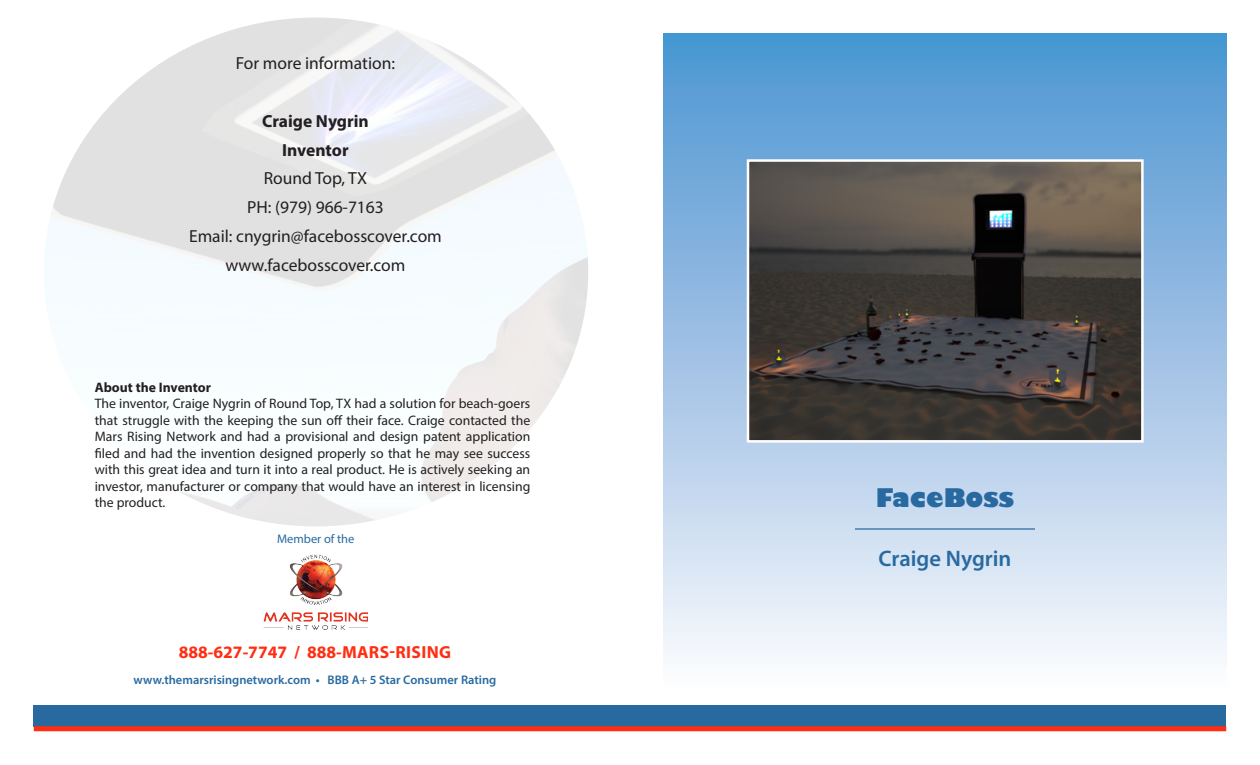
<style>
.page{position:relative;width:1260px;height:765px;background:#fff}
.page>*{position:absolute;margin:0;border:0;box-sizing:border-box;transform-origin:0 0}
.t1{font:800 25px "Gill Sans";color:#286aa0}
.t2{font:600 22.5px "Myriad Pro";color:#286aa0}
.t3{font:17.5px "Myriad Pro";color:#231f20}
.t4{font:700 17.5px "Myriad Pro";color:#ff2e12}
.t5{font:700 17.5px "Myriad Pro";color:#231f20}
.t6{font:13.75px/16.5px "Myriad Pro";color:#231f20;text-align:justify}
.t7{font:700 13.75px "Myriad Pro";color:#231f20}
.t8{font:600 12.5px "Myriad Pro";color:#286aa0}
.t9{font:12.5px "Myriad Pro";color:#286aa0}
</style>
<div class="page">
<div style="left:664px;top:34px;width:562px;height:655px;background:linear-gradient(to bottom,#4a92d1,#fcf9fd)"></div>
<div style="left:34px;top:705px;width:1192px;height:21px;background:#286aa0"></div>
<div style="left:34px;top:726px;width:1192px;height:5px;background:#ff2e12"></div>
<img style="left:264px;top:554px;width:104px;height:75px">
<hr style="left:855px;top:528px;width:180px;height:2px;background:#286aa0">
<img style="left:750px;top:162px;width:391px;height:278px">
<div style="left:747px;top:159px;width:397px;height:284px;border:2px solid #fff"></div>
<p class="t3" style="left:236px;top:53px;width:161px">For more information:</p>
<p class="t5" style="left:262px;top:110px;width:108px">Craige Nygrin</p>
<p class="t5" style="left:282px;top:138px;width:68px">Inventor</p>
<p class="t3" style="left:264px;top:168px;width:105px">Round Top, TX</p>
<p class="t3" style="left:247px;top:197px;width:138px">PH: (979) 966-7163</p>
<p class="t3" style="left:189px;top:225px;width:254px">Email: cnygrin@facebosscover.com</p>
<p class="t3" style="left:225px;top:254px;width:182px">www.facebosscover.com</p>
<p class="t7" style="left:95px;top:378px;width:118px">About the Inventor</p>
<p class="t6" style="left:95px;top:395px;width:437px">The inventor, Craige Nygrin of Round Top, TX had a solution for beach-goers that struggle with the keeping the sun off their face. Craige contacted the Mars Rising Network and had a provisional and design patent application filed and had the invention designed properly so that he may see success with this great idea and turn it into a real product. He is actively seeking an investor, manufacturer or company that would have an interest in licensing the product.</p>
<p class="t9" style="left:277px;top:531px;width:79px">Member of the</p>
<p class="t4" style="left:179px;top:640px;width:274px">888-627-7747 / 888-MARS-RISING</p>
<p class="t8" style="left:134px;top:672px;width:364px">www.themarsrisingnetwork.com • BBB A+ 5 Star Consumer Rating</p>
<p class="t1" style="left:876px;top:482px;width:140px">FaceBoss</p>
<p class="t2" style="left:878px;top:544px;width:135px">Craige Nygrin</p>
</div>
